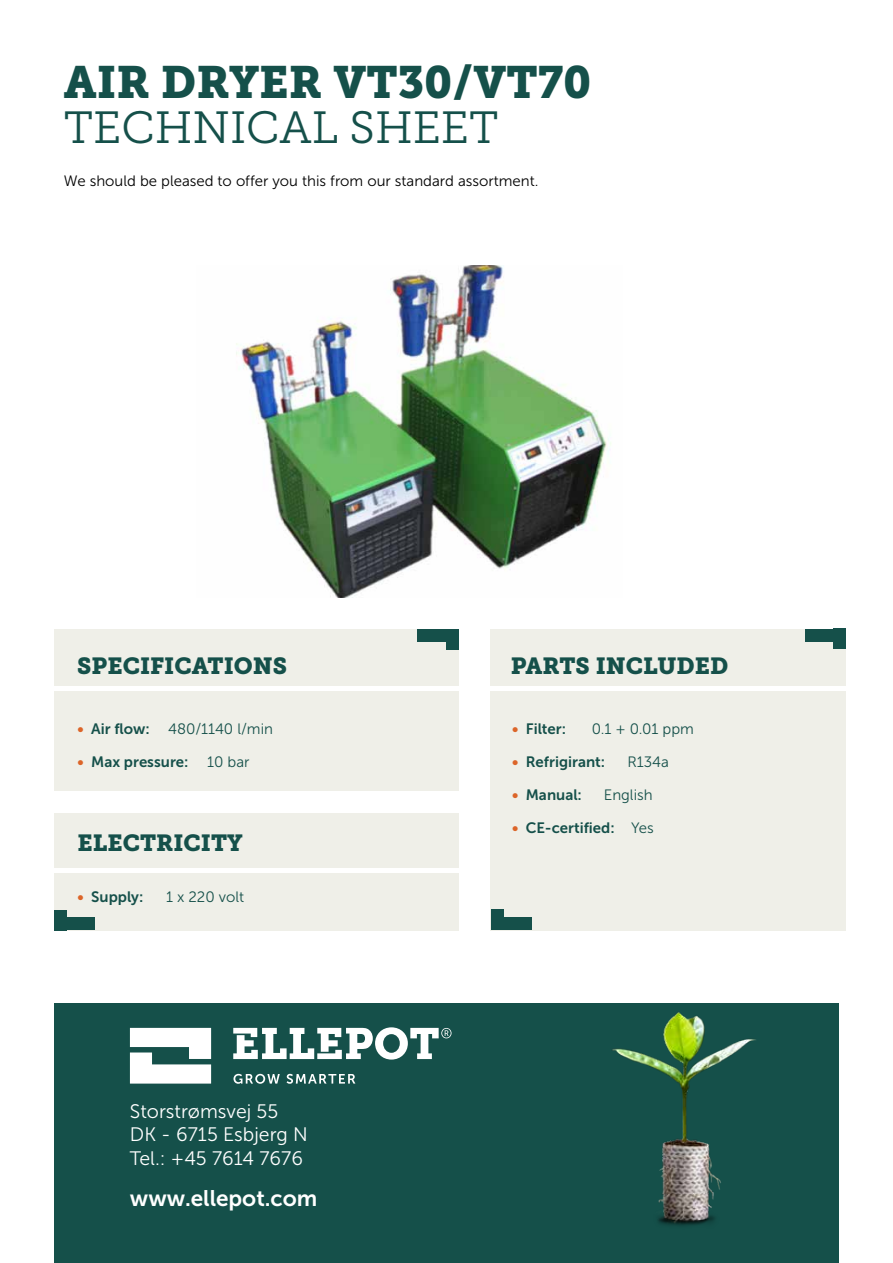
<style>
.page{position:relative;width:893px;height:1263px;background:#fff}
.page>*{position:absolute;margin:0;border:0;box-sizing:border-box;transform-origin:0 0}
.t1{font:45px "Museo Slab 900";color:#15504a}
.t2{font:45px "Museo Slab 300";color:#15504a}
.t3{font:23.25px "Museo Slab 900";color:#15504a}
.t4{font:22.5px "Museo Sans 700";color:#fff}
.t5{font:19.5px/23.4px "Museo Sans 300";color:#fff}
.t6{font:15px "Museo Sans 700";color:#15504a}
.t7{font:15px "Museo Sans 300";color:#000}
.t8{font:15px "Museo Sans 300";color:#15504a}
.s1{font-family:"Museo Sans 700";color:#dc6529}
.s2{font-family:"Museo Sans 700"}
.s3{color:#dc6529}
.s4{font-family:"Museo Sans 300"}
</style>
<div class="page">
<div style="left:54px;top:1004px;width:785px;height:259px;background:#15504a"></div>
<img style="left:236px;top:265px;width:375px;height:332px">
<img style="left:606px;top:1003px;width:152px;height:223px">
<div style="left:491px;top:629px;width:355px;height:301px;background:#efefe8"></div>
<div style="left:833px;top:629px;width:13px;height:20px;background:#15504a"></div>
<div style="left:805px;top:629px;width:32px;height:12px;background:#15504a"></div>
<div style="left:491px;top:910px;width:13px;height:20px;background:#15504a"></div>
<div style="left:499px;top:917px;width:33px;height:13px;background:#15504a"></div>
<div style="left:54px;top:629px;width:404px;height:301px;background:#efefe8"></div>
<div style="left:446px;top:629px;width:13px;height:21px;background:#15504a"></div>
<div style="left:417px;top:629px;width:33px;height:13px;background:#15504a"></div>
<div style="left:54px;top:910px;width:12px;height:20px;background:#15504a"></div>
<div style="left:62px;top:917px;width:33px;height:13px;background:#15504a"></div>
<hr style="left:50px;top:687px;width:800px;height:4px;background:#fff">
<hr style="left:49px;top:868px;width:421px;height:4px;background:#fff">
<div style="left:46px;top:791px;width:421px;height:21px;background:#fff"></div>
<svg style="left:130px;top:1028px;width:81px;height:55px"></svg>
<svg style="left:233px;top:1074px;width:47px;height:10px"></svg>
<svg style="left:287px;top:1074px;width:68px;height:10px"></svg>
<svg style="left:233px;top:1027px;width:218px;height:32px"></svg>
<h1 class="t1" style="left:64px;top:56px;width:529px">AIR DRYER VT30/VT70</h1>
<h1 class="t2" style="left:64px;top:102px;width:436px">TECHNICAL SHEET</h1>
<p class="t7" style="left:64px;top:172px;width:476px">We should be pleased to offer you this from our standard assortment.</p>
<h2 class="t3" style="left:77px;top:652px;width:211px">SPECIFICATIONS</h2>
<h2 class="t3" style="left:511px;top:652px;width:219px">PARTS INCLUDED</h2>
<p class="t8" style="left:78px;top:721px;width:197px"><span class="s1">•</span> <span class="s2">Air flow:</span> 480/1140 l/min</p>
<p class="t6" style="left:78px;top:753px;width:174px"><span class="s3">•</span> Max pressure: <span class="s4">10 bar</span></p>
<h2 class="t3" style="left:78px;top:830px;width:167px">ELECTRICITY</h2>
<p class="t6" style="left:78px;top:888px;width:67px"><span class="s3">•</span> Supply:</p>
<p class="t8" style="left:166px;top:888px;width:80px">1 x 220 volt</p>
<h3 class="t5" style="left:130px;top:1099px;width:179px">Storstrømsvej 55<br>DK - 6715 Esbjerg N<br>Tel.: +45 7614 7676</h3>
<h3 class="t4" style="left:130px;top:1186px;width:189px">www.ellepot.com</h3>
<p class="t6" style="left:512px;top:720px;width:56px"><span class="s3">•</span> Filter:</p>
<p class="t8" style="left:592px;top:721px;width:104px">0.1 + 0.01 ppm</p>
<p class="t6" style="left:512px;top:753px;width:95px"><span class="s3">•</span> Refrigirant:</p>
<p class="t8" style="left:627px;top:754px;width:43px">R134a</p>
<p class="t6" style="left:512px;top:786px;width:71px"><span class="s3">•</span> Manual:</p>
<p class="t8" style="left:604px;top:787px;width:50px">English</p>
<p class="t6" style="left:512px;top:819px;width:143px"><span class="s3">•</span> CE-certified: <span class="s4">Yes</span></p>
</div>
